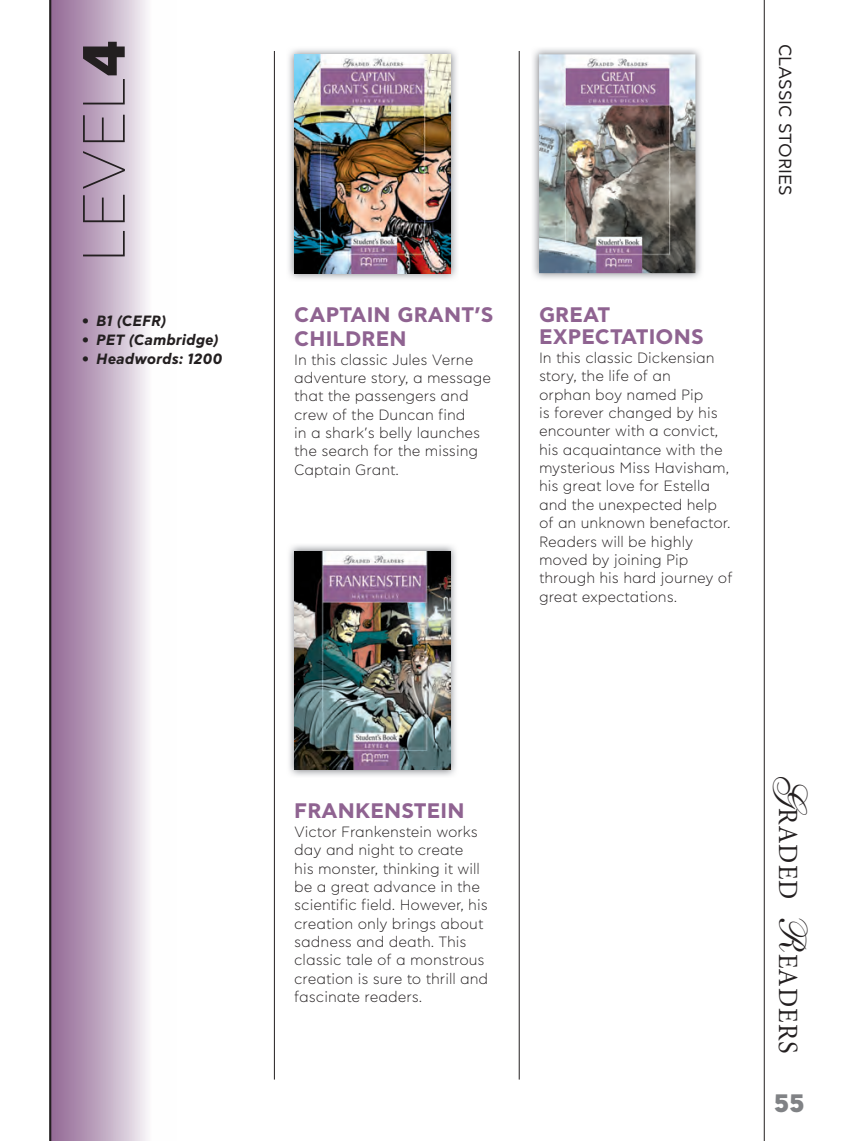
<style>
.page{position:relative;width:844px;height:1141px;background:#fff}
.page>*{position:absolute;margin:0;border:0;box-sizing:border-box;transform-origin:0 0}
.t1{font:100 59.5px "CF Asty Std";color:#231f20}
.t2{font:27.47px "Minion SC Greek Ragular";letter-spacing:.05em;color:#231f20;scale:.95 1}
.t3{font:800 25.2px "CF Asty Std";color:#808285}
.t4{font:700 21px/22.8px "CF Asty Pro";letter-spacing:.01em;color:#8f6391}
.t5{font:17.5px "CF Asty Pro";color:#231f20}
.t6{font:300 14.88px/18.4px "CF Asty Pro";color:#231f20}
.t7{font:italic 700 14.88px "CF Asty Std";letter-spacing:.01em;color:#231f20}
.s1{font-weight:800}
.s2{font-family:"English 111 Vivace BT";font-size:39.73px}
</style>
<div class="page">
<div style="left:50px;top:0;width:127px;height:1141px;background:linear-gradient(to right,#906693,#fff)"></div>
<hr style="left:49px;top:0;width:2px;height:1141px;background:#231f20">
<hr style="left:519px;top:51px;width:1px;height:1028px;background:#231f20">
<hr style="left:764px;top:0;width:1px;height:1141px;background:#231f20">
<hr style="left:274px;top:51px;width:1px;height:1028px;background:#231f20">
<img style="left:533px;top:48px;width:168px;height:231px">
<img style="left:539px;top:54px;width:156px;height:219px">
<img style="left:288px;top:49px;width:169px;height:230px">
<img style="left:294px;top:54px;width:156px;height:219px">
<img style="left:289px;top:545px;width:167px;height:231px">
<img style="left:294px;top:551px;width:156px;height:219px">
<h1 class="t1" style="left:72px;top:263px;width:225px;rotate:-90deg">LEVEL<span class="s1">4</span></h1>
<p class="t7" style="left:82px;top:312px;width:86px">• B1 (CEFR)</p>
<p class="t7" style="left:82px;top:331px;width:139px">• PET (Cambridge)</p>
<p class="t7" style="left:82px;top:350px;width:143px">• Headwords: 1200</p>
<h3 class="t4" style="left:294px;top:303px;width:201px;line-height:24.5px">CAPTAIN GRANT’S<br>CHILDREN</h3>
<p class="t6" style="left:294px;top:350px;width:198px">In this classic Jules Verne adventure story, a message that the passengers and crew of the Duncan find<br>in a shark’s belly launches the search for the missing<br>Captain Grant.</p>
<h3 class="t4" style="left:539px;top:304px;width:166px">GREAT<br>EXPECTATIONS</h3>
<p class="t6" style="left:539px;top:348px;width:195px">In this classic Dickensian story, the life of an<br>orphan boy named Pip<br>is forever changed by his encounter with a convict, his acquaintance with the mysterious Miss Havisham, his great love for Estella and the unexpected help of an unknown benefactor.<br>Readers will be highly moved by joining Pip through his hard journey of great expectations.</p>
<p class="t5" style="left:795px;top:44px;width:154px;rotate:90deg">CLASSIC STORIES</p>
<h3 class="t4" style="left:294px;top:800px;width:172px">FRANKENSTEIN</h3>
<p class="t6" style="left:294px;top:822px;width:195px">Victor Frankenstein works day and night to create<br>his monster, thinking it will be a great advance in the scientific field. However, his creation only brings about sadness and death. This classic tale of a monstrous creation is sure to thrill and fascinate readers.</p>
<h2 class="t2" style="left:801px;top:772px;width:298px;rotate:90deg"><span class="s2">G</span>RADED <span class="s2">R</span>EADERS</h2>
<h3 class="t3" style="left:774px;top:1088px;width:32px">55</h3>
</div>
